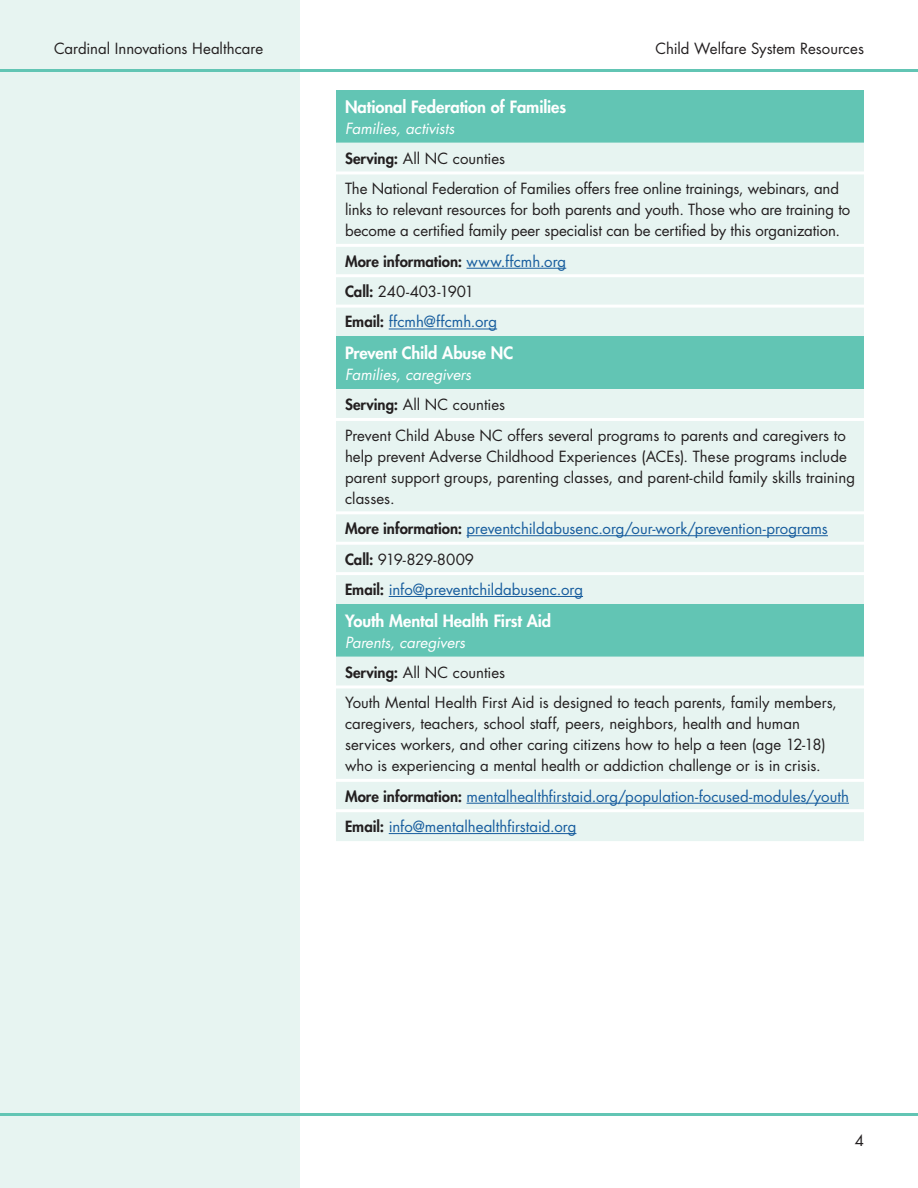
<style>
.page{position:relative;width:918px;height:1188px;background:#fff}
.page>*{position:absolute;margin:0;border:0;box-sizing:border-box;transform-origin:0 0}
.t1{font:800 16.5px "Futura Std";letter-spacing:-.005em;color:#fff}
.t2{font:15px/30.3px "Futura Std";letter-spacing:-.005em;color:#231f20}
.t3{font:15px/30.3px "Futura Std";color:#175d9e}
.s1{font-style:italic;color:#fff}
.s2{font-weight:800}
.s3{font-weight:800;color:#231f20}
.s4{color:#231f20}
</style>
<div class="page">
<div style="left:0;top:0;width:300px;height:1188px;background:#e7f4f1"></div>
<hr style="left:0;top:69px;width:918px;height:3px;background:#62c5b4">
<hr style="left:0;top:1113px;width:918px;height:3px;background:#62c5b4">
<div style="left:336px;top:90px;width:528px;height:53px;background:#62c5b4"></div>
<div style="left:336px;top:143px;width:528px;height:193px;background:#e7f4f1"></div>
<hr style="left:336px;top:171px;width:528px;height:3px;background:#fff">
<hr style="left:336px;top:244px;width:528px;height:3px;background:#fff">
<hr style="left:336px;top:274px;width:528px;height:3px;background:#fff">
<hr style="left:336px;top:305px;width:528px;height:3px;background:#fff">
<hr style="left:467px;top:268px;width:99px;height:1px;background:#175d9e">
<hr style="left:389px;top:329px;width:108px;height:1px;background:#175d9e">
<div style="left:336px;top:336px;width:528px;height:53px;background:#62c5b4"></div>
<div style="left:336px;top:389px;width:528px;height:215px;background:#e7f4f1"></div>
<hr style="left:336px;top:418px;width:528px;height:3px;background:#fff">
<hr style="left:336px;top:511px;width:528px;height:3px;background:#fff">
<hr style="left:336px;top:542px;width:528px;height:3px;background:#fff">
<hr style="left:336px;top:572px;width:528px;height:3px;background:#fff">
<hr style="left:467px;top:535px;width:361px;height:1px;background:#175d9e">
<hr style="left:389px;top:596px;width:194px;height:1px;background:#175d9e">
<div style="left:336px;top:604px;width:528px;height:53px;background:#62c5b4"></div>
<div style="left:336px;top:657px;width:528px;height:184px;background:#e7f4f1"></div>
<hr style="left:336px;top:685px;width:528px;height:3px;background:#fff">
<hr style="left:336px;top:779px;width:528px;height:3px;background:#fff">
<hr style="left:336px;top:809px;width:528px;height:3px;background:#fff">
<hr style="left:467px;top:803px;width:382px;height:1px;background:#175d9e">
<hr style="left:389px;top:833px;width:187px;height:1px;background:#175d9e">
<p class="t2" style="left:54px;top:34px;width:211px">Cardinal Innovations Healthcare</p>
<p class="t2" style="left:656px;top:34px;width:210px">Child Welfare System Resources</p>
<p class="t1" style="left:345px;top:96px;width:223px">National Federation of Families</p>
<p class="t2" style="left:345px;top:113px;width:496px"><span class="s1">Families, activists<br></span><span class="s2">Serving:</span> All NC counties<br>The National Federation of Families offers free online trainings, webinars, and</p>
<p class="t2" style="left:345px;top:200px;width:507px;line-height:21px">links to relevant resources for both parents and youth. Those who are training to become a certified family peer specialist can be certified by this organization.</p>
<p class="t3" style="left:345px;top:246px;width:223px"><span class="s3">More information:</span> www.ffcmh.org<br><span class="s3">Call:</span> <span class="s4">240-403-1901<br></span><span class="s3">Email:</span> ffcmh@ffcmh.org</p>
<p class="t1" style="left:345px;top:343px;width:170px">Prevent Child Abuse NC</p>
<p class="t2" style="left:345px;top:360px;width:502px"><span class="s1">Families, caregivers<br></span><span class="s2">Serving:</span> All NC counties<br>Prevent Child Abuse NC offers several programs to parents and caregivers to</p>
<p class="t2" style="left:345px;top:446px;width:512px;line-height:21px">help prevent Adverse Childhood Experiences (ACEs). These programs include parent support groups, parenting classes, and parent-child family skills training classes.</p>
<p class="t3" style="left:345px;top:514px;width:484px"><span class="s3">More information:</span> preventchildabusenc.org/our-work/prevention-programs<br><span class="s3">Call:</span> <span class="s4">919-829-8009<br></span><span class="s3">Email:</span> info@preventchildabusenc.org</p>
<p class="t1" style="left:345px;top:610px;width:208px">Youth Mental Health First Aid</p>
<p class="t2" style="left:345px;top:627px;width:493px"><span class="s1">Parents, caregivers<br></span><span class="s2">Serving:</span> All NC counties<br>Youth Mental Health First Aid is designed to teach parents, family members,</p>
<p class="t2" style="left:345px;top:713px;width:482px;line-height:21px">caregivers, teachers, school staff, peers, neighbors, health and human services workers, and other caring citizens how to help a teen (age 12-18) who is experiencing a mental health or addiction challenge or is in crisis.</p>
<p class="t3" style="left:345px;top:781px;width:506px"><span class="s3">More information:</span> mentalhealthfirstaid.org/population-focused-modules/youth<br><span class="s3">Email:</span> info@mentalhealthfirstaid.org</p>
<p class="t2" style="left:855px;top:1126px;width:11px">4</p>
</div>
